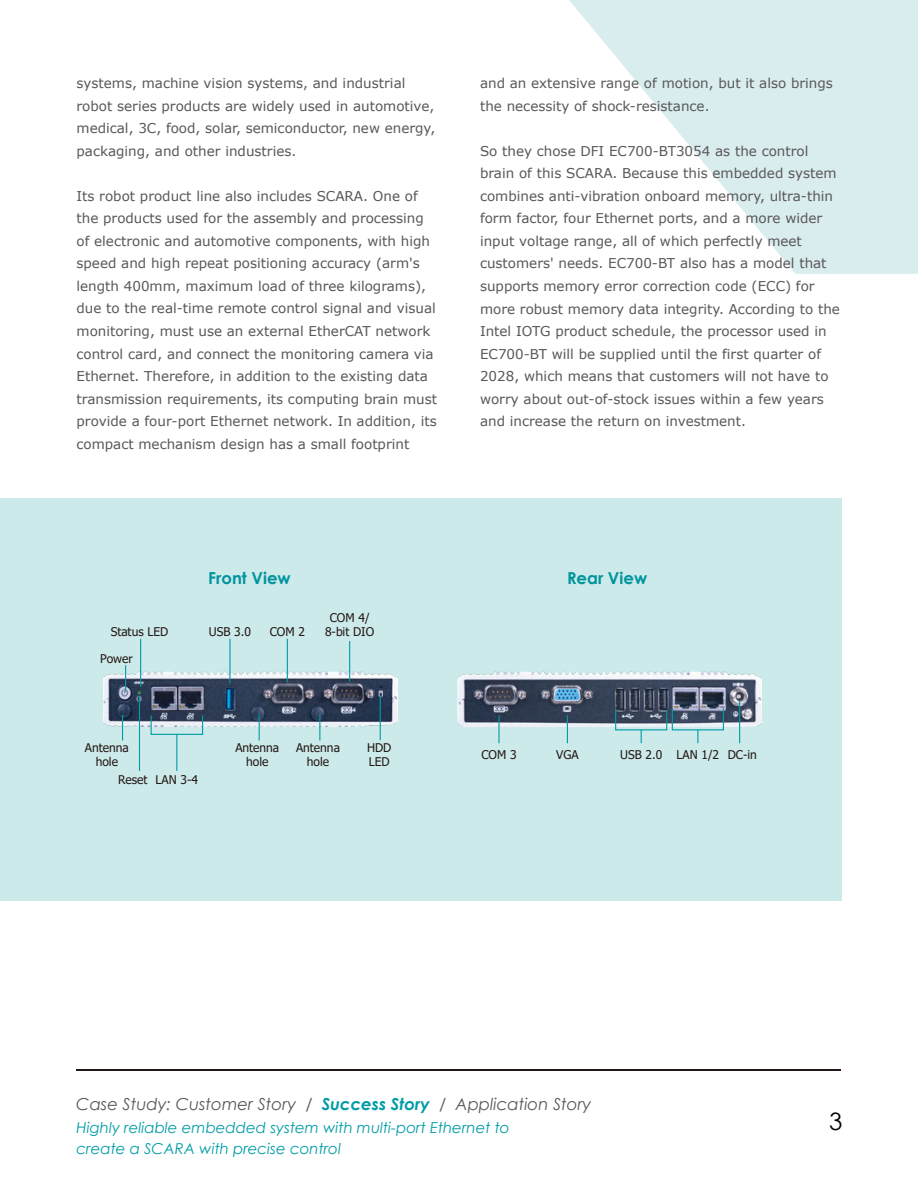
<style>
.page{position:relative;width:918px;height:1189px;background:#fff}
.page>*{position:absolute;margin:0;border:0;box-sizing:border-box;transform-origin:0 0}
.t1{font:24px "Century Gothic";color:#000}
.t2{font:italic 16.5px "Century Gothic";color:#595757}
.t3{font:700 16.5px "Century Gothic";color:#00949d}
.t4{font:italic 15px/21px "Century Gothic";color:#009ca6}
.t5{font:13.5px/22.5px "Verdana";color:#595757}
.t6{font:12px/14.4px "Tahoma";color:#231815;text-align:center}
.s1{font-weight:700;color:#009ca6}
</style>
<div class="page">
<svg style="left:569px;top:0;width:349px;height:274px;fill:#d9ecee"></svg>
<hr style="left:77px;top:1068px;width:764px;height:2px;background:#231815">
<div style="left:0;top:498px;width:841px;height:402px;background:#cdeaeb"></div>
<img style="left:103px;top:671px;width:294px;height:55px">
<img style="left:457px;top:671px;width:304px;height:55px">
<svg style="left:125px;top:665px;width:1px;height:26px"></svg>
<hr style="left:229px;top:638px;width:2px;height:45px;background:#009ca6">
<hr style="left:139px;top:695px;width:1px;height:75px;background:#009ca6">
<hr style="left:287px;top:638px;width:1px;height:44px;background:#009ca6">
<hr style="left:380px;top:696px;width:1px;height:43px;background:#009ca6">
<hr style="left:140px;top:638px;width:1px;height:48px;background:#009ca6">
<svg style="left:259px;top:714px;width:1px;height:26px"></svg>
<svg style="left:319px;top:714px;width:1px;height:26px"></svg>
<svg style="left:567px;top:715px;width:1px;height:28px"></svg>
<div style="left:615px;top:708px;width:52px;height:22px;border:1px solid #009ca6"></div>
<hr style="left:498px;top:715px;width:2px;height:28px;background:#009ca6">
<div style="left:672px;top:707px;width:52px;height:23px;border:1px solid #009ca6"></div>
<hr style="left:739px;top:700px;width:1px;height:43px;background:#009ca6">
<hr style="left:349px;top:640px;width:1px;height:41px;background:#009ca6">
<svg style="left:122px;top:714px;width:1px;height:26px"></svg>
<hr style="left:176px;top:734px;width:1px;height:36px;background:#009ca6">
<svg style="left:641px;top:729px;width:1px;height:14px"></svg>
<svg style="left:697px;top:729px;width:1px;height:14px"></svg>
<p class="t5" style="left:77px;top:72px;width:360px">systems, machine vision systems, and industrial robot series products are widely used in automotive, medical, 3C, food, solar, semiconductor, new energy, packaging, and other industries.</p>
<p class="t5" style="left:77px;top:184px;width:362px">Its robot product line also includes SCARA. One of the products used for the assembly and processing of electronic and automotive components, with high speed and high repeat positioning accuracy (arm's length 400mm, maximum load of three kilograms), due to the real-time remote control signal and visual monitoring, must use an external EtherCAT network control card, and connect the monitoring camera via Ethernet. Therefore, in addition to the existing data transmission requirements, its computing brain must provide a four-port Ethernet network. In addition, its compact mechanism design has a small footprint</p>
<p class="t5" style="left:480px;top:72px;width:354px">and an extensive range of motion, but it also brings the necessity of shock-resistance.</p>
<p class="t5" style="left:480px;top:139px;width:361px">So they chose DFI EC700-BT3054 as the control brain of this SCARA. Because this embedded system combines anti-vibration onboard memory, ultra-thin form factor, four Ethernet ports, and a more wider input voltage range, all of which perfectly meet customers' needs. EC700-BT also has a model that supports memory error correction code (ECC) for more robust memory data integrity. According to the Intel IOTG product schedule, the processor used in EC700-BT will be supplied until the first quarter of 2028, which means that customers will not have to worry about out-of-stock issues within a few years and increase the return on investment.</p>
<p class="t6" style="left:111px;top:625px;width:59px">Status LED</p>
<p class="t6" style="left:100px;top:651px;width:34px">Power</p>
<p class="t3" style="left:208px;top:565px;width:84px">Front View</p>
<p class="t3" style="left:567px;top:565px;width:82px">Rear View</p>
<p class="t6" style="left:209px;top:625px;width:44px">USB 3.0</p>
<p class="t6" style="left:270px;top:625px;width:37px">COM 2</p>
<p class="t6" style="left:325px;top:610px;width:51px">COM 4/<br>8-bit DIO</p>
<p class="t6" style="left:85px;top:740px;width:45px">Antenna hole</p>
<p class="t6" style="left:118px;top:773px;width:31px">Reset</p>
<p class="t6" style="left:156px;top:773px;width:44px">LAN 3-4</p>
<p class="t6" style="left:235px;top:740px;width:45px">Antenna hole</p>
<p class="t6" style="left:296px;top:740px;width:45px">Antenna hole</p>
<p class="t6" style="left:481px;top:748px;width:37px">COM 3</p>
<p class="t6" style="left:556px;top:748px;width:24px">VGA</p>
<p class="t6" style="left:620px;top:748px;width:138px">USB 2.0 LAN 1/2 DC-in</p>
<p class="t6" style="left:367px;top:740px;width:26px;text-align:left">HDD<br>LED</p>
<p class="t2" style="left:76px;top:1091px;width:517px">Case Study: Customer Story / <span class="s1">Success Story</span> / Application Story</p>
<p class="t4" style="left:77px;top:1116px;width:435px">Highly reliable embedded system with multi-port Ethernet to create a SCARA with precise control</p>
<h1 class="t1" style="left:829px;top:1104px;width:15px">3</h1>
</div>
